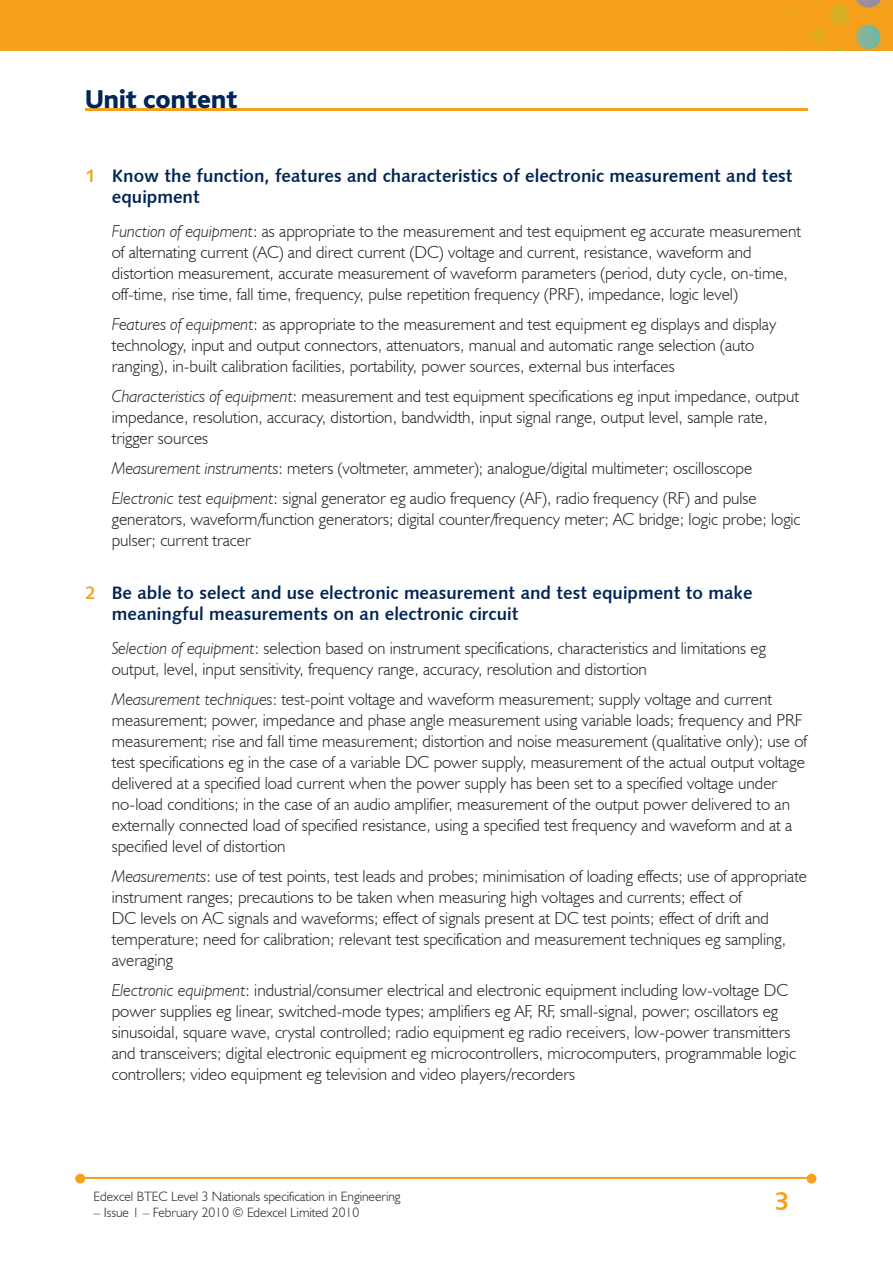
<style>
.page{position:relative;width:893px;height:1263px;background:#fff}
.page>*{position:absolute;margin:0;border:0;box-sizing:border-box;transform-origin:0 0}
.t1{font:800 27px "Bliss";color:#002556}
.t2{font:25.5px "Humanist 531 BT Bold A";color:#f6a01b}
.t3{font:18px/21px "Humanist 531 BT Bold A";color:#002556}
.t4{font:300 17.25px/21px "Humanist 521 BT";color:#231f20}
.t5{font:300 13.5px "Humanist 521 BT";color:#231f20}
.s1{color:#f6a01b}
.s2{font-style:italic}
</style>
<div class="page">
<div style="left:0;top:0;width:893px;height:51px;background:#f6a01b"></div>
<hr style="left:82px;top:1178px;width:728px;height:1px;background:#f6a01b">
<svg style="left:807px;top:1174px;width:9px;height:9px"></svg>
<svg style="left:75px;top:1174px;width:10px;height:9px"></svg>
<hr style="left:85px;top:108px;width:723px;height:2px;background:#f6a01b">
<h1 class="t1" style="left:85px;top:85px;width:154px">Unit content</h1>
<p class="t3" style="left:112px;top:165px;width:682px;text-indent:-27px"><span class="s1">1</span> Know the function, features and characteristics of electronic measurement and test equipment</p>
<p class="t4" style="left:112px;top:220px;width:691px"><span class="s2">Function of equipment</span>: as appropriate to the measurement and test equipment eg accurate measurement of alternating current (AC) and direct current (DC) voltage and current, resistance, waveform and distortion measurement, accurate measurement of waveform parameters (period, duty cycle, on-time, off-time, rise time, fall time, frequency, pulse repetition frequency (PRF), impedance, logic level)</p>
<p class="t4" style="left:112px;top:313px;width:666px"><span class="s2">Features of equipment</span>: as appropriate to the measurement and test equipment eg displays and display technology, input and output connectors, attenuators, manual and automatic range selection (auto ranging), in-built calibration facilities, portability, power sources, external bus interfaces</p>
<p class="t4" style="left:112px;top:385px;width:689px"><span class="s2">Characteristics of equipment</span>: measurement and test equipment specifications eg input impedance, output impedance, resolution, accuracy, distortion, bandwidth, input signal range, output level, sample rate, trigger sources</p>
<p class="t4" style="left:112px;top:453px;width:646px;line-height:30px"><span class="s2">Measurement instruments</span>: meters (voltmeter, ammeter); analogue/digital multimeter; oscilloscope<br><span class="s2">Electronic test equipment</span>: signal generator eg audio frequency (AF), radio frequency (RF) and pulse</p>
<p class="t4" style="left:112px;top:508px;width:690px">generators, waveform/function generators; digital counter/frequency meter; AC bridge; logic probe; logic pulser; current tracer</p>
<p class="t3" style="left:112px;top:582px;width:642px;text-indent:-27px"><span class="s1">2</span> Be able to select and use electronic measurement and test equipment to make meaningful measurements on an electronic circuit</p>
<p class="t4" style="left:112px;top:637px;width:656px"><span class="s2">Selection of equipment</span>: selection based on instrument specifications, characteristics and limitations eg output, level, input sensitivity, frequency range, accuracy, resolution and distortion</p>
<p class="t4" style="left:112px;top:688px;width:697px"><span class="s2">Measurement techniques</span>: test-point voltage and waveform measurement; supply voltage and current measurement; power, impedance and phase angle measurement using variable loads; frequency and PRF measurement; rise and fall time measurement; distortion and noise measurement (qualitative only); use of test specifications eg in the case of a variable DC power supply, measurement of the actual output voltage delivered at a specified load current when the power supply has been set to a specified voltage under no-load conditions; in the case of an audio amplifier, measurement of the output power delivered to an externally connected load of specified resistance, using a specified test frequency and waveform and at a specified level of distortion</p>
<p class="t4" style="left:112px;top:865px;width:697px"><span class="s2">Measurements</span>: use of test points, test leads and probes; minimisation of loading effects; use of appropriate instrument ranges; precautions to be taken when measuring high voltages and currents; effect of<br>DC levels on AC signals and waveforms; effect of signals present at DC test points; effect of drift and temperature; need for calibration; relevant test specification and measurement techniques eg sampling, averaging</p>
<p class="t4" style="left:112px;top:979px;width:686px"><span class="s2">Electronic equipment</span>: industrial/consumer electrical and electronic equipment including low-voltage DC power supplies eg linear, switched-mode types; amplifiers eg AF, RF, small-signal, power; oscillators eg sinusoidal, square wave, crystal controlled; radio equipment eg radio receivers, low-power transmitters and transceivers; digital electronic equipment eg microcontrollers, microcomputers, programmable logic controllers; video equipment eg television and video players/recorders</p>
<p class="t5" style="left:94px;top:1188px;width:309px">Edexcel BTEC Level 3 Nationals specification in Engineering</p>
<p class="t5" style="left:94px;top:1204px;width:267px">– Issue 1 – February 2010 © Edexcel Limited 2010</p>
<h2 class="t2" style="left:774px;top:1185px;width:16px">3</h2>
</div>
